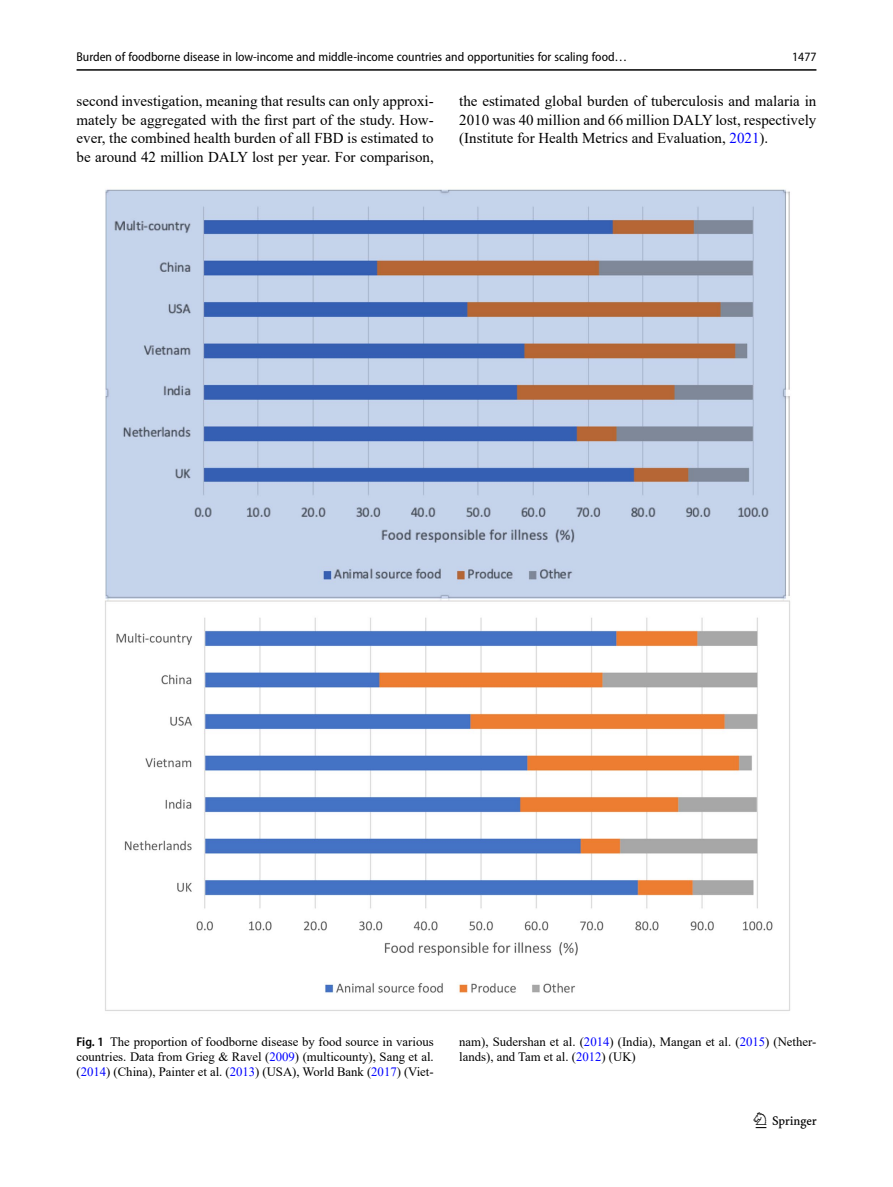
<style>
.page{position:relative;width:893px;height:1187px;background:#fff}
.page>*{position:absolute;margin:0;border:0;box-sizing:border-box;transform-origin:0 0}
.t1{font:22.5px "Springnew";color:#000}
.Body_Text_Indent{font:15px/18.8px "Times New Roman";color:#000;text-align:justify}
.Figure_Caption{font:12.75px/15px "Times New Roman";color:#000;text-align:justify}
.t2{font:semi-condensed 12.75px "Myriad Pro";color:#000}
.s1{color:#00f}
.s2{font-family:"Myriad Pro";font-weight:600;font-stretch:semi-condensed}
</style>
<div class="page">
<hr style="left:77px;top:69px;width:739px;height:2px;background:#000">
<img style="left:105px;top:189px;width:685px;height:822px">
<p class="t2" style="left:77px;top:49px;width:552px">Burden of foodborne disease in low-income and middle-income countries and opportunities for scaling food…</p>
<p class="Body_Text_Indent" style="left:77px;top:91px;width:359px">second investigation, meaning that results can only approxi&shy;mately be aggregated with the first part of the study. How&shy;ever, the combined health burden of all FBD is estimated to be around 42 million DALY lost per year. For comparison,</p>
<p class="Body_Text_Indent" style="left:459px;top:91px;width:359px">the estimated global burden of tuberculosis and malaria in 2010 was 40 million and 66 million DALY lost, respectively (Institute for Health Metrics and Evaluation, <span class="s1">2021</span>).</p>
<p class="t2" style="left:792px;top:49px;width:26px">1477</p>
<p class="Figure_Caption" style="left:77px;top:1033px;width:359px"><span class="s2">Fig. 1</span> The proportion of foodborne disease by food source in various countries. Data from Grieg &amp; Ravel (<span class="s1">2009</span>) (multicounty), Sang et al. (<span class="s1">2014</span>) (China), Painter et al. (<span class="s1">2013</span>) (USA), World Bank (<span class="s1">2017</span>) (Viet-</p>
<p class="Figure_Caption" style="left:459px;top:1033px;width:359px">nam), Sudershan et al. (<span class="s1">2014</span>) (India), Mangan et al. (<span class="s1">2015</span>) (Nether&shy;lands), and Tam et al. (<span class="s1">2012</span>) (UK)</p>
<h1 class="t1" style="left:756px;top:1107px;width:63px">1 3</h1>
</div>
